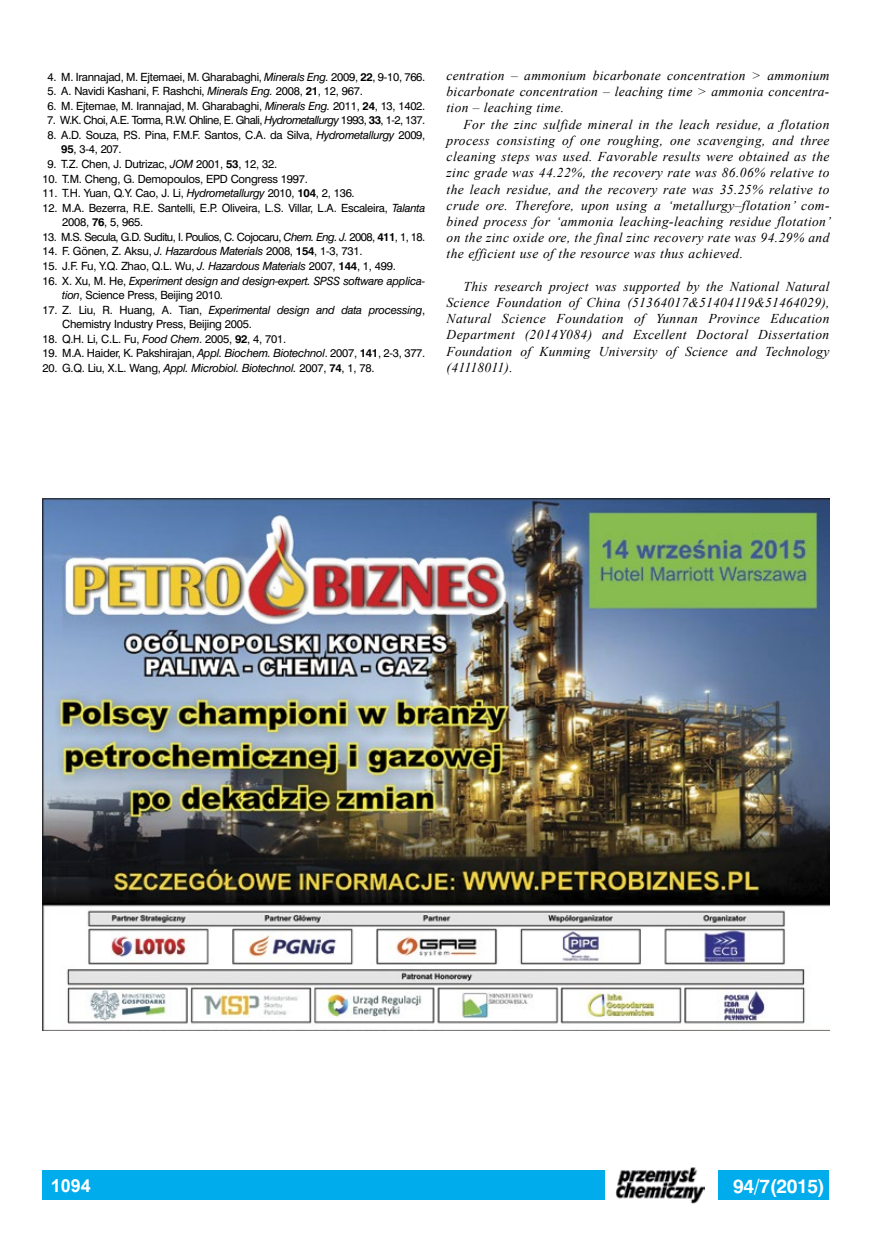
<style>
.page{position:relative;width:872px;height:1234px;background:#fff}
.page>*{position:absolute;margin:0;border:0;box-sizing:border-box;transform-origin:0 0}
.t1{font:700 18px "Swis 721 PL";letter-spacing:-.02em;color:#fff}
.t2{font:700 18px "Arial";color:#fff}
.t3{font:italic 13.5px/16.2px "Times New Roman";letter-spacing:.02em;color:#000;text-align:justify}
.t4{font:10.5px/14.5px "Swis 721 PL";letter-spacing:-.025em;color:#000}
.t5{font:italic 10.5px/14.5px "Swis 721 PL";letter-spacing:-.025em;color:#000}
.t6{font:10.5px "Swis 721 PL";letter-spacing:-.05em;color:#000}
.t7{font:10.5px "Swis 721 PL";letter-spacing:-.055em;color:#000}
.s1{font-style:italic}
.s2{font-weight:700}
.s3{font-style:normal}
</style>
<div class="page">
<div style="left:43px;top:1169px;width:786px;height:30px;background:#00acec"></div>
<div style="left:605px;top:1165px;width:113px;height:39px;background:#fff"></div>
<img style="left:615px;top:1167px;width:89px;height:36px">
<img style="left:43px;top:498px;width:786px;height:532px">
<p class="t4" style="left:48px;top:69px;width:379px">4. M. Irannajad, M. Ejtemaei, M. Gharabaghi, <span class="s1">Minerals Eng.</span> 2009, <span class="s2">22</span>, 9-10, 766.</p>
<p class="t4" style="left:48px;top:84px;width:317px">5. A. Navidi Kashani, F. Rashchi, <span class="s1">Minerals Eng.</span> 2008, <span class="s2">21</span>, 12, 967.</p>
<p class="t4" style="left:47px;top:98px;width:379px">6. M. Ejtemae, M. Irannajad, M. Gharabaghi, <span class="s1">Minerals Eng.</span> 2011, <span class="s2">24</span>, 13, 1402.</p>
<p class="t6" style="left:47px;top:113px;width:379px">7. W.K. Choi, A.E. Torma, R.W. Ohline, E. Ghali, <span class="s1">Hydrometallurgy</span> 1993, <span class="s2">33</span>, 1-2, 137.</p>
<p class="t4" style="left:61px;top:127px;width:365px;text-indent:-14px">8. A.D. Souza, P.S. Pina, F.M.F. Santos, C.A. da Silva, <span class="s1">Hydrometallurgy</span> 2009,<br><span class="s2">95</span>, 3-4, 207.</p>
<p class="t4" style="left:47px;top:157px;width:231px">9. T.Z. Chen, J. Dutrizac, <span class="s1">JOM</span> 2001, <span class="s2">53</span>, 12, 32.</p>
<p class="t4" style="left:43px;top:171px;width:267px">10. T.M. Cheng, G. Demopoulos, EPD Congress 1997.</p>
<p class="t4" style="left:43px;top:186px;width:314px">11. T.H. Yuan, Q.Y. Cao, J. Li, <span class="s1">Hydrometallurgy</span> 2010, <span class="s2">104</span>, 2, 136.</p>
<p class="t4" style="left:62px;top:200px;width:364px;text-indent:-20px">12. M.A. Bezerra, R.E. Santelli, E.P. Oliveira, L.S. Villar, L.A. Escaleira, <span class="s1">Talanta<br></span>2008, <span class="s2">76</span>, 5, 965.</p>
<p class="t7" style="left:43px;top:230px;width:384px">13. M.S. Secula, G.D. Suditu, I. Poulios, C. Cojocaru, <span class="s1">Chem. Eng. J.</span> 2008, <span class="s2">411</span>, 1, 18.</p>
<p class="t4" style="left:43px;top:244px;width:321px">14. F. Gönen, Z. Aksu, <span class="s1">J. Hazardous Materials</span> 2008, <span class="s2">154</span>, 1-3, 731.</p>
<p class="t4" style="left:43px;top:258px;width:355px">15. J.F. Fu, Y.Q. Zhao, Q.L. Wu, <span class="s1">J. Hazardous Materials</span> 2007, <span class="s2">144</span>, 1, 499.</p>
<p class="t5" style="left:62px;top:273px;width:364px;text-indent:-20px"><span class="s3">16. X. Xu, M. He,</span> Experiment design and design-expert. SPSS software applica&shy;tion<span class="s3">, Science Press, Beijing 2010.</span></p>
<p class="t4" style="left:62px;top:302px;width:364px;text-indent:-20px">17. Z. Liu, R. Huang, A. Tian, <span class="s1">Experimental design and data processing</span>,<br>Chemistry Industry Press, Beijing 2005.</p>
<p class="t4" style="left:43px;top:331px;width:245px">18. Q.H. Li, C.L. Fu, <span class="s1">Food Chem</span>. 2005, <span class="s2">92</span>, 4, 701.</p>
<p class="t4" style="left:43px;top:346px;width:384px">19. M.A. Haider, K. Pakshirajan, <span class="s1">Appl. Biochem. Biotechnol</span>. 2007, <span class="s2">141</span>, 2-3, 377.</p>
<p class="t4" style="left:43px;top:360px;width:333px">20. G.Q. Liu, X.L. Wang, <span class="s1">Appl. Microbiol. Biotechnol.</span> 2007, <span class="s2">74</span>, 1, 78.</p>
<p class="t3" style="left:446px;top:67px;width:384px">centration – ammonium bicarbonate concentration &gt; ammonium bicarbonate concentration – leaching time &gt; ammonia concentra&shy;tion – leaching time.</p>
<p class="t3" style="left:446px;top:116px;width:386px;text-indent:17px">For the zinc sulfide mineral in the leach residue, a flotation process consisting of one roughing, one scavenging, and three cleaning steps was used. Favorable results were obtained as the zinc grade was 44.22%, the recovery rate was 86.06% relative to the leach residue, and the recovery rate was 35.25% relative to crude ore. Therefore, upon using a ‘metallurgy–flotation’ com&shy;bined process for ‘ammonia leaching-leaching residue flotation’ on the zinc oxide ore, the final zinc recovery rate was 94.29% and the efficient use of the resource was thus achieved.</p>
<p class="t3" style="left:446px;top:278px;width:384px;text-indent:17px">This research project was supported by the National Natural Science Foundation of China (51364017&amp;51404119&amp;51464029), Natural Science Foundation of Yunnan Province Education Department (2014Y084) and Excellent Doctoral Dissertation Foundation of Kunming University of Science and Technology (41118011).</p>
<h1 class="t2" style="left:51px;top:1173px;width:42px">1094</h1>
<h1 class="t1" style="left:733px;top:1173px;width:93px">94/7(2015)</h1>
</div>
